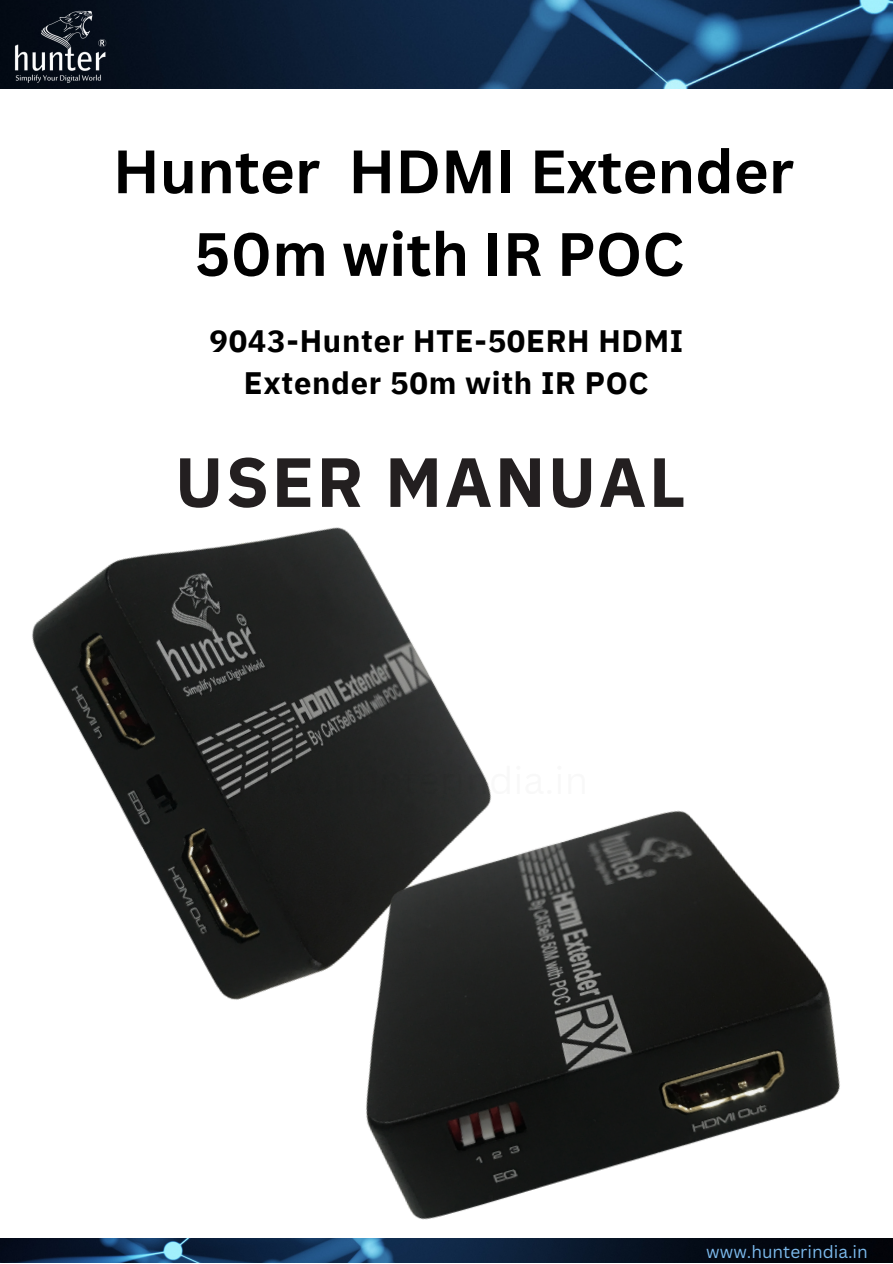
<style>
.page{position:relative;width:893px;height:1264px;background:#fff}
.page>*{position:absolute;margin:0;border:0;box-sizing:border-box;transform-origin:0 0}
.t1{font:700 69.6px "IBM Plex Sans";letter-spacing:.035em;color:#231f20}
.t2{font:700 59.7px/82.7px "Canva Sans";color:#000;text-align:center}
.t3{font:700 30.9px/42.8px "IBM Plex Sans";letter-spacing:.025em;color:#000;text-align:center}
.t4{font:17.25px "Canva Sans";color:#7bb9ec}
</style>
<div class="page">
<img style="left:0;top:0;width:892px;height:88px">
<img style="left:12px;top:11px;width:96px;height:72px">
<img style="left:0;top:1238px;width:892px;height:24px">
<img style="left:32px;top:527px;width:429px;height:473px">
<img style="left:278px;top:732px;width:610px;height:530px">
<p class="t2" style="left:113px;top:129px;width:682px">Hunter HDMI Extender<br>50m with IR POC</p>
<p class="t3" style="left:209px;top:319px;width:475px">9043-Hunter HTE-50ERH HDMI<br>Extender 50m with IR POC</p>
<p class="t1" style="left:175px;top:435px;width:512px">USER MANUAL</p>
<p class="t4" style="left:706px;top:1239px;width:163px">www.hunterindia.in</p>
</div>
